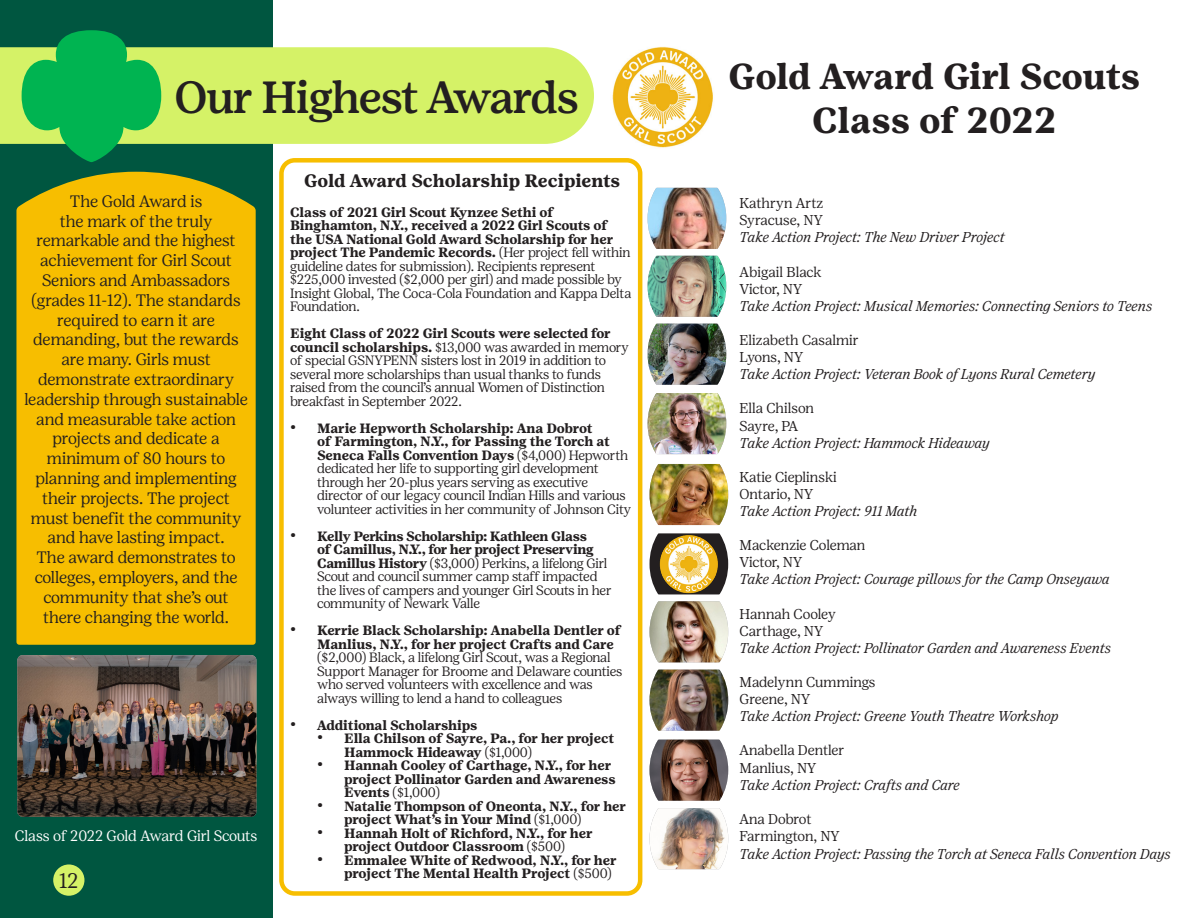
<style>
.page{position:relative;width:1188px;height:918px;background:#fff}
.page>*{position:absolute;margin:0;border:0;box-sizing:border-box;transform-origin:0 0}
.t1{font:500 45px "Girl Scout Text";letter-spacing:-.04em;color:#231f20}
.t2{font:700 36px "Girl Scout Text";letter-spacing:-.02em;color:#231f20}
.t3{font:700 36px "Girl Scout Text";color:#231f20}
.t4{font:300 21px "Girl Scout Display";color:#231f20}
.t5{font:700 18px "Girl Scout Text";letter-spacing:-.01em;color:#231f20}
.t6{font:300 16.5px/19.8px "Girl Scout Display";letter-spacing:-.01em;color:#231f20;text-align:center}
.t7{font:300 15px "Girl Scout Display";letter-spacing:-.02em;color:#fff}
.t8{font:italic 300 14.25px "Girl Scout Display";color:#231f20}
.t9{font:300 14.25px "Girl Scout Display";color:#231f20}
.t10{font:300 14.25px "Girl Scout Display";letter-spacing:-.02em;color:#231f20}
.t11{font:300 13.5px/13.5px "Girl Scout Display";letter-spacing:-.01em;color:#231f20}
.t12{font:700 13.5px/13.5px "Girl Scout Text";letter-spacing:-.01em;color:#231f20}
.s1{font-family:"Girl Scout Text";font-weight:700}
.s2{font-family:"Girl Scout Display";font-weight:300}
</style>
<div class="page">
<div style="left:0;top:0;width:272px;height:918px;background:#005640"></div>
<div style="left:0;top:47px;width:594px;height:97px;background:#d5f267"></div>
<img style="left:612px;top:46px;width:101px;height:102px">
<img style="left:17px;top:655px;width:239px;height:162px">
<div style="left:16px;top:172px;width:240px;height:473px;background:#f7be00"></div>
<img style="left:648px;top:188px;width:78px;height:61px">
<img style="left:648px;top:256px;width:78px;height:61px">
<img style="left:648px;top:324px;width:78px;height:61px">
<img style="left:648px;top:393px;width:78px;height:61px">
<img style="left:650px;top:464px;width:78px;height:61px">
<svg style="left:650px;top:533px;width:78px;height:61px"></svg>
<img style="left:658px;top:533px;width:61px;height:61px">
<img style="left:650px;top:601px;width:78px;height:61px">
<img style="left:650px;top:670px;width:78px;height:61px">
<img style="left:650px;top:740px;width:78px;height:61px">
<img style="left:650px;top:808px;width:78px;height:61px">
<div style="left:279px;top:158px;width:363px;height:738px;border:4px solid #f7be00;border-radius:13px"></div>
<div style="left:53px;top:864px;width:31px;height:32px;background:#d5f267;border-radius:50%"></div>
<svg style="left:22px;top:30px;width:139px;height:132px"></svg>
<p class="t1" style="left:174px;top:72px;width:407px">Our Highest Awards</p>
<p class="t6" style="left:70px;top:191px;width:134px">The Gold Award is</p>
<p class="t6" style="left:24px;top:211px;width:225px">the mark of the truly remarkable and the highest achievement for Girl Scout<br>Seniors and Ambassadors (grades 11-12). The standards required to earn it are demanding, but the rewards are many. Girls must demonstrate extraordinary leadership through sustainable and measurable take action projects and dedicate a minimum of 80 hours to planning and implementing their projects. The project must benefit the community and have lasting impact.<br>The award demonstrates to colleges, employers, and the community that she’s out there changing the world.</p>
<p class="t7" style="left:15px;top:828px;width:244px">Class of 2022 Gold Award Girl Scouts</p>
<p class="t4" style="left:59px;top:869px;width:21px">12</p>
<p class="t5" style="left:304px;top:170px;width:317px">Gold Award Scholarship Recipients</p>
<p class="t12" style="left:290px;top:205px;width:265px">Class of 2021 Girl Scout Kynzee Sethi of</p>
<p class="t11" style="left:290px;top:219px;width:343px"><span class="s1">Binghamton, N.Y., received a 2022 Girl Scouts of the USA National Gold Award Scholarship for her project The Pandemic Records.</span> (Her project fell within guideline dates for submission). Recipients represent $225,000 invested ($2,000 per girl) and made possible by Insight Global, The Coca-Cola Foundation and Kappa Delta Foundation.</p>
<p class="t11" style="left:290px;top:327px;width:340px"><span class="s1">Eight Class of 2022 Girl Scouts were selected for council scholarships.</span> $13,000 was awarded in memory of special GSNYPENN sisters lost in 2019 in addition to several more scholarships than usual thanks to funds raised from the council’s annual Women of Distinction breakfast in September 2022.</p>
<p class="t11" style="left:317px;top:421px;width:315px;text-indent:-27px"><span class="s1">• Marie Hepworth Scholarship: Ana Dobrot<br>of Farmington, N.Y., for Passing the Torch at Seneca Falls Convention Days</span> ($4,000) Hepworth dedicated her life to supporting girl development through her 20-plus years serving as executive director of our legacy council Indian Hills and various volunteer activities in her community of Johnson City</p>
<p class="t11" style="left:317px;top:529px;width:296px;text-indent:-27px"><span class="s1">• Kelly Perkins Scholarship: Kathleen Glass<br>of Camillus, N.Y., for her project Preserving Camillus History</span> ($3,000) Perkins, a lifelong Girl Scout and council summer camp staff impacted the lives of campers and younger Girl Scouts in her community of Newark Valle</p>
<p class="t11" style="left:317px;top:624px;width:307px;text-indent:-27px"><span class="s1">• Kerrie Black Scholarship: Anabella Dentler of Manlius, N.Y., for her project Crafts and Care </span>($2,000) Black, a lifelong Girl Scout, was a Regional Support Manager for Broome and Delaware counties who served volunteers with excellence and was always willing to lend a hand to colleagues</p>
<p class="t12" style="left:290px;top:718px;width:189px">• Additional Scholarships</p>
<p class="t12" style="left:344px;top:732px;width:272px;text-indent:-27px">• Ella Chilson of Sayre, Pa., for her project<br>Hammock Hideaway <span class="s2">($1,000)</span></p>
<p class="t12" style="left:344px;top:759px;width:273px;text-indent:-27px">• Hannah Cooley of Carthage, N.Y., for her project Pollinator Garden and Awareness<br>Events <span class="s2">($1,000)</span></p>
<p class="t12" style="left:344px;top:799px;width:283px;text-indent:-27px">• Natalie Thompson of Oneonta, N.Y., for her project What’s in Your Mind <span class="s2">($1,000)</span></p>
<p class="t12" style="left:317px;top:826px;width:277px;text-align:center">• Hannah Holt of Richford, N.Y., for her project Outdoor Classroom <span class="s2">($500)</span></p>
<p class="t12" style="left:344px;top:853px;width:274px;text-indent:-27px">• Emmalee White of Redwood, N.Y., for her project The Mental Health Project <span class="s2">($500)</span></p>
<p class="t2" style="left:729px;top:56px;width:413px">Gold Award Girl Scouts</p>
<p class="t3" style="left:812px;top:99px;width:246px">Class of 2022</p>
<p class="t9" style="left:740px;top:195px;width:85px">Kathryn Artz</p>
<p class="t9" style="left:740px;top:212px;width:85px">Syracuse, NY</p>
<p class="t8" style="left:740px;top:229px;width:267px">Take Action Project: The New Driver Project</p>
<p class="t9" style="left:740px;top:264px;width:84px">Abigail Black</p>
<p class="t10" style="left:740px;top:281px;width:64px">Victor, NY</p>
<p class="t8" style="left:740px;top:298px;width:414px">Take Action Project: Musical Memories: Connecting Seniors to Teens</p>
<p class="t9" style="left:740px;top:332px;width:121px">Elizabeth Casalmir</p>
<p class="t9" style="left:740px;top:349px;width:65px">Lyons, NY</p>
<p class="t8" style="left:740px;top:366px;width:357px">Take Action Project: Veteran Book of Lyons Rural Cemetery</p>
<p class="t9" style="left:740px;top:400px;width:76px">Ella Chilson</p>
<p class="t9" style="left:740px;top:418px;width:60px">Sayre, PA</p>
<p class="t8" style="left:740px;top:435px;width:252px">Take Action Project: Hammock Hideaway</p>
<p class="t9" style="left:740px;top:469px;width:99px">Katie Cieplinski</p>
<p class="t9" style="left:740px;top:486px;width:75px">Ontario, NY</p>
<p class="t8" style="left:740px;top:503px;width:179px">Take Action Project: 911 Math</p>
<p class="t9" style="left:740px;top:537px;width:127px">Mackenzie Coleman</p>
<p class="t10" style="left:740px;top:554px;width:64px">Victor, NY</p>
<p class="t8" style="left:740px;top:571px;width:372px">Take Action Project: Courage pillows for the Camp Onseyawa</p>
<p class="t9" style="left:740px;top:606px;width:98px">Hannah Cooley</p>
<p class="t9" style="left:740px;top:623px;width:85px">Carthage, NY</p>
<p class="t8" style="left:740px;top:640px;width:373px">Take Action Project: Pollinator Garden and Awareness Events</p>
<p class="t9" style="left:740px;top:674px;width:137px">Madelynn Cummings</p>
<p class="t9" style="left:740px;top:691px;width:72px">Greene, NY</p>
<p class="t8" style="left:740px;top:708px;width:320px">Take Action Project: Greene Youth Theatre Workshop</p>
<p class="t9" style="left:740px;top:742px;width:106px">Anabella Dentler</p>
<p class="t9" style="left:740px;top:760px;width:78px">Manlius, NY</p>
<p class="t8" style="left:740px;top:777px;width:222px">Take Action Project: Crafts and Care</p>
<p class="t9" style="left:740px;top:811px;width:74px">Ana Dobrot</p>
<p class="t9" style="left:740px;top:828px;width:102px">Farmington, NY</p>
<p class="t8" style="left:740px;top:846px;width:433px">Take Action Project: Passing the Torch at Seneca Falls Convention Days</p>
</div>
